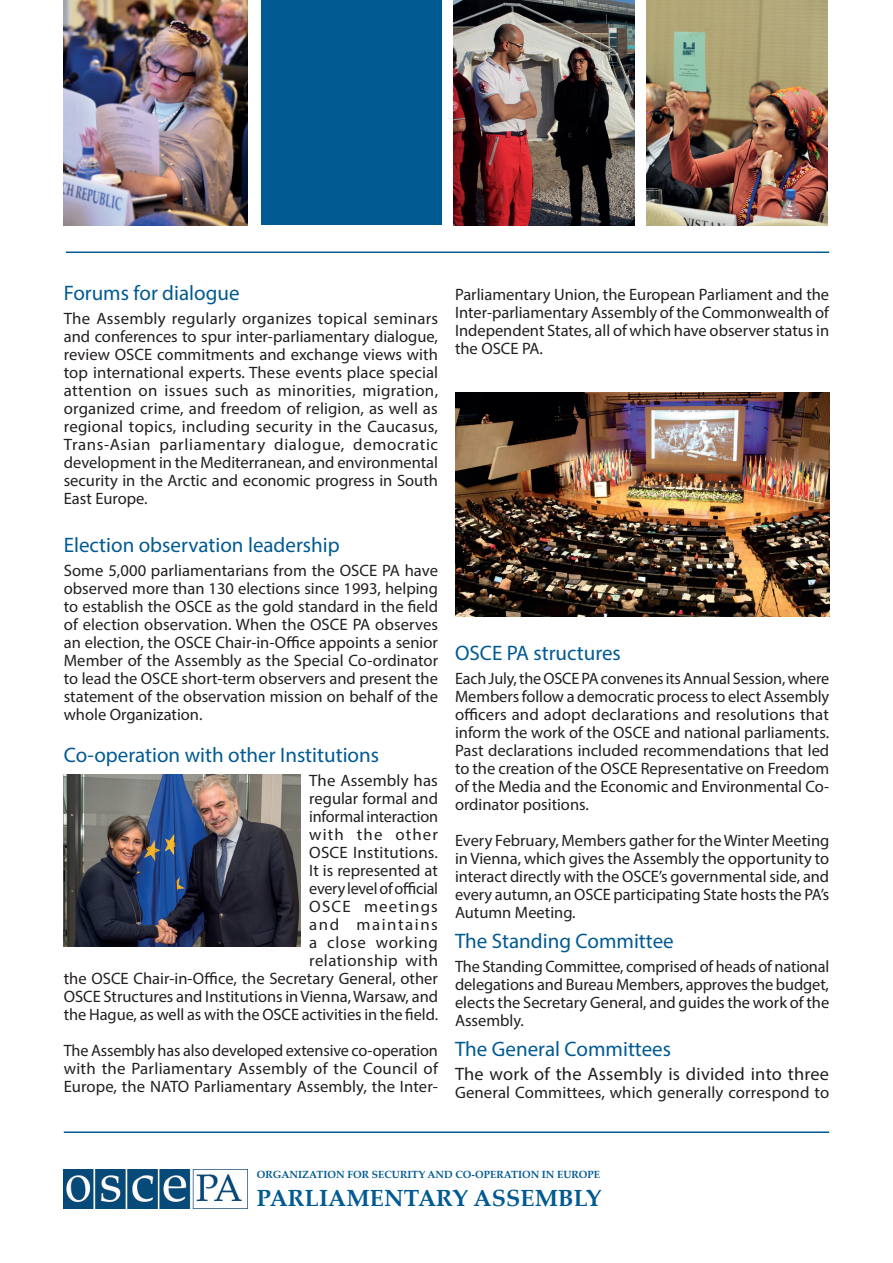
<style>
.page{position:relative;width:893px;height:1263px;background:#fff}
.page>*{position:absolute;margin:0;border:0;box-sizing:border-box;transform-origin:0 0}
.t1{font:700 23.4px "Palatino Linotype";letter-spacing:.005em;color:#015a92}
.t2{font:21px "Myriad Pro";color:#015a92}
.t3{font:18px "Myriad Pro";letter-spacing:.01em;color:#231f20}
.t4{font:16.5px/18px "Myriad Pro";color:#231f20;text-align:justify}
.t5{font:700 10.35px "Palatino Linotype";color:#015a92}
</style>
<div class="page">
<img style="left:64px;top:1169px;width:184px;height:39px">
<img style="left:64px;top:775px;width:237px;height:171px">
<img style="left:64px;top:0;width:184px;height:225px">
<div style="left:261px;top:0;width:181px;height:225px;background:#015a92"></div>
<hr style="left:66px;top:251px;width:763px;height:2px;background:#015a92">
<img style="left:455px;top:392px;width:374px;height:225px">
<hr style="left:64px;top:1131px;width:765px;height:2px;background:#015a92">
<img style="left:646px;top:0;width:181px;height:226px">
<img style="left:454px;top:0;width:181px;height:225px">
<p class="t2" style="left:64px;top:280px;width:177px">Forums for dialogue</p>
<p class="t4" style="left:64px;top:309px;width:376px">The Assembly regularly organizes topical seminars and conferences to spur inter-parliamentary dialogue, review OSCE commitments and exchange views with top international experts. These events place special attention on issues such as minorities, migration, organized crime, and freedom of religion, as well as regional topics, including security in the Caucasus, Trans-Asian parliamentary dialogue, democratic development in the Mediterranean, and environmental security in the Arctic and economic progress in South East Europe.</p>
<p class="t2" style="left:64px;top:532px;width:277px">Election observation leadership</p>
<p class="t4" style="left:64px;top:561px;width:376px">Some 5,000 parliamentarians from the OSCE PA have observed more than 130 elections since 1993, helping to establish the OSCE as the gold standard in the field of election observation. When the OSCE PA observes an election, the OSCE Chair-in-Office appoints a senior Member of the Assembly as the Special Co-ordinator to lead the OSCE short-term observers and present the statement of the observation mission on behalf of the whole Organization.</p>
<p class="t2" style="left:64px;top:742px;width:317px">Co-operation with other Institutions</p>
<p class="t4" style="left:64px;top:771px;width:376px;text-align:right">The Assembly has<br>regular formal and<br>informal interaction<br>with the other<br>OSCE Institutions.<br>It is represented at<br>every level of official<br>OSCE meetings<br>and maintains<br>a close working<br>relationship with<br>the OSCE Chair-in-Office, the Secretary General, other<br>OSCE Structures and Institutions in Vienna, Warsaw, and the Hague, as well as with the OSCE activities in the field.</p>
<p class="t4" style="left:64px;top:1041px;width:376px">The Assembly has also developed extensive co-operation with the Parliamentary Assembly of the Council of Europe, the NATO Parliamentary Assembly, the Inter-</p>
<p class="t4" style="left:455px;top:285px;width:376px">Parliamentary Union, the European Parliament and the Inter-parliamentary Assembly of the Commonwealth of Independent States, all of which have observer status in the OSCE PA.</p>
<p class="t2" style="left:455px;top:640px;width:167px">OSCE PA structures</p>
<p class="t4" style="left:455px;top:669px;width:376px">Each July, the OSCE PA convenes its Annual Session, where Members follow a democratic process to elect Assembly officers and adopt declarations and resolutions that inform the work of the OSCE and national parliaments.<br>Past declarations included recommendations that led to the creation of the OSCE Representative on Freedom of the Media and the Economic and Environmental Co&shy;ordinator positions.</p>
<p class="t4" style="left:455px;top:831px;width:376px">Every February, Members gather for the Winter Meeting in Vienna, which gives the Assembly the opportunity to interact directly with the OSCE’s governmental side, and every autumn, an OSCE participating State hosts the PA’s Autumn Meeting.</p>
<p class="t2" style="left:455px;top:928px;width:220px">The Standing Committee</p>
<p class="t4" style="left:455px;top:957px;width:376px">The Standing Committee, comprised of heads of national delegations and Bureau Members, approves the budget, elects the Secretary General, and guides the work of the Assembly.</p>
<p class="t2" style="left:455px;top:1036px;width:218px">The General Committees</p>
<p class="t3" style="left:455px;top:1063px;width:376px">The work of the Assembly is divided into three</p>
<p class="t4" style="left:455px;top:1083px;width:376px">General Committees, which generally correspond to</p>
<p class="t5" style="left:257px;top:1167px;width:345px">ORGANIZATION FOR SECURITY AND CO-OPERATION IN EUROPE</p>
<h1 class="t1" style="left:257px;top:1182px;width:346px">PARLIAMENTARY ASSEMBLY</h1>
</div>
